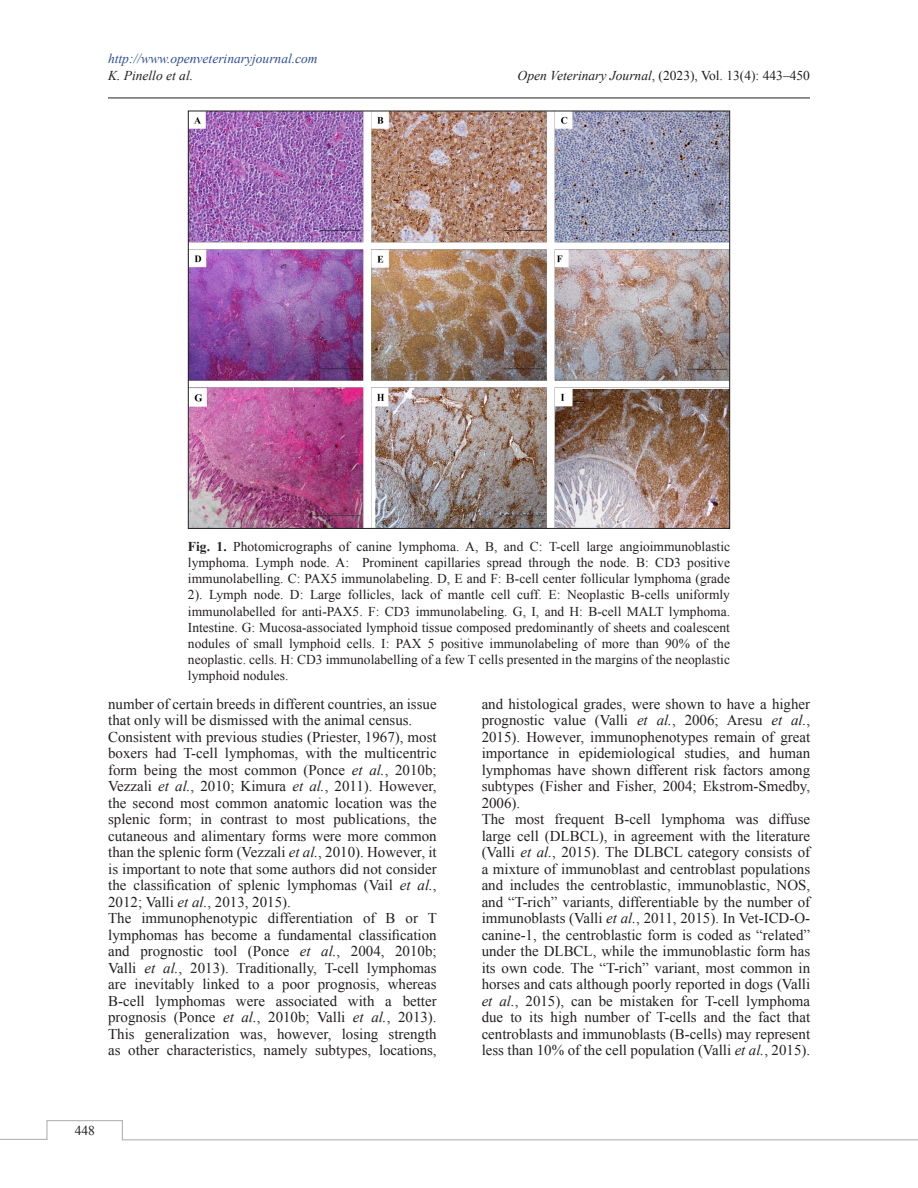
<style>
.page{position:relative;width:918px;height:1188px;background:#fff}
.page>*{position:absolute;margin:0;border:0;box-sizing:border-box;transform-origin:0 0}
.Para{font:15px/16.5px "Times New Roman";color:#231f20;text-align:justify}
.Fig_Caption{font:13.5px/16.2px "Times New Roman";color:#231f20;text-align:justify}
.t1{font:italic 13.5px "Times New Roman";color:#304d94}
.t2{font:italic 13.5px "Times New Roman";color:#231f20}
.s1{font-style:italic}
.s2{font-weight:700}
</style>
<div class="page">
<hr style="left:108px;top:98px;width:702px;height:1px;background:#231f20">
<svg style="left:0;top:1120px;width:918px;height:21px"></svg>
<img style="left:190px;top:113px;width:538px;height:414px">
<p class="t1" style="left:108px;top:50px;width:211px">http://www.openveterinaryjournal.com</p>
<p class="t2" style="left:108px;top:66px;width:87px">K. Pinello et al.</p>
<p class="Fig_Caption" style="left:518px;top:67px;width:294px"><span class="s1">Open Veterinary Journal</span>, (2023), Vol. 13(4): 443–450</p>
<p class="Fig_Caption" style="left:188px;top:538px;width:544px"><span class="s2">Fig. 1.</span> Photomicrographs of canine lymphoma. A, B, and C: T-cell large angioimmunoblastic lymphoma. Lymph node. A: Prominent capillaries spread through the node. B: CD3 positive immunolabelling. C: PAX5 immunolabeling. D, E and F: B-cell center follicular lymphoma (grade 2). Lymph node. D: Large follicles, lack of mantle cell cuff. E: Neoplastic B-cells uniformly immunolabelled for anti-PAX5. F: CD3 immunolabeling. G, I, and H: B-cell MALT lymphoma.<br>Intestine. G: Mucosa-associated lymphoid tissue composed predominantly of sheets and coalescent nodules of small lymphoid cells. I: PAX 5 positive immunolabeling of more than 90% of the neoplastic. cells. H: CD3 immunolabelling of a few T cells presented in the margins of the neoplastic lymphoid nodules.</p>
<p class="Para" style="left:108px;top:695px;width:330px">number of certain breeds in different countries, an issue that only will be dismissed with the animal census.</p>
<p class="Para" style="left:108px;top:728px;width:330px">Consistent with previous studies (Priester, 1967), most boxers had T-cell lymphomas, with the multicentric form being the most common (Ponce <span class="s1">et al.</span>, 2010b; Vezzali <span class="s1">et al.</span>, 2010; Kimura <span class="s1">et al.</span>, 2011). However, the second most common anatomic location was the splenic form; in contrast to most publications, the cutaneous and alimentary forms were more common than the splenic form (Vezzali <span class="s1">et al.</span>, 2010). However, it is important to note that some authors did not consider the classification of splenic lymphomas (Vail <span class="s1">et al.</span>, 2012; Valli <span class="s1">et al.</span>, 2013, 2015).</p>
<p class="Para" style="left:108px;top:910px;width:330px">The immunophenotypic differentiation of B or T lymphomas has become a fundamental classification and prognostic tool (Ponce <span class="s1">et al.</span>, 2004, 2010b; Valli <span class="s1">et al.</span>, 2013). Traditionally, T-cell lymphomas are inevitably linked to a poor prognosis, whereas B-cell lymphomas were associated with a better prognosis (Ponce <span class="s1">et al.</span>, 2010b; Valli <span class="s1">et al.</span>, 2013).<br>This generalization was, however, losing strength as other characteristics, namely subtypes, locations,</p>
<p class="Para" style="left:482px;top:695px;width:330px">and histological grades, were shown to have a higher prognostic value (Valli <span class="s1">et al.</span>, 2006; Aresu <span class="s1">et al.</span>, 2015). However, immunophenotypes remain of great importance in epidemiological studies, and human lymphomas have shown different risk factors among subtypes (Fisher and Fisher, 2004; Ekstrom-Smedby, 2006).</p>
<p class="Para" style="left:482px;top:811px;width:330px">The most frequent B-cell lymphoma was diffuse large cell (DLBCL), in agreement with the literature (Valli <span class="s1">et al.</span>, 2015). The DLBCL category consists of a mixture of immunoblast and centroblast populations and includes the centroblastic, immunoblastic, NOS, and “T-rich” variants, differentiable by the number of immunoblasts (Valli <span class="s1">et al.</span>, 2011, 2015). In Vet-ICD-O&shy;canine-1, the centroblastic form is coded as “related” under the DLBCL, while the immunoblastic form has its own code. The “T-rich” variant, most common in horses and cats although poorly reported in dogs (Valli <span class="s1">et al.</span>, 2015), can be mistaken for T-cell lymphoma due to its high number of T-cells and the fact that centroblasts and immunoblasts (B-cells) may represent less than 10% of the cell population (Valli <span class="s1">et al.</span>, 2015).</p>
<p class="Fig_Caption" style="left:75px;top:1122px;width:22px">448</p>
</div>
